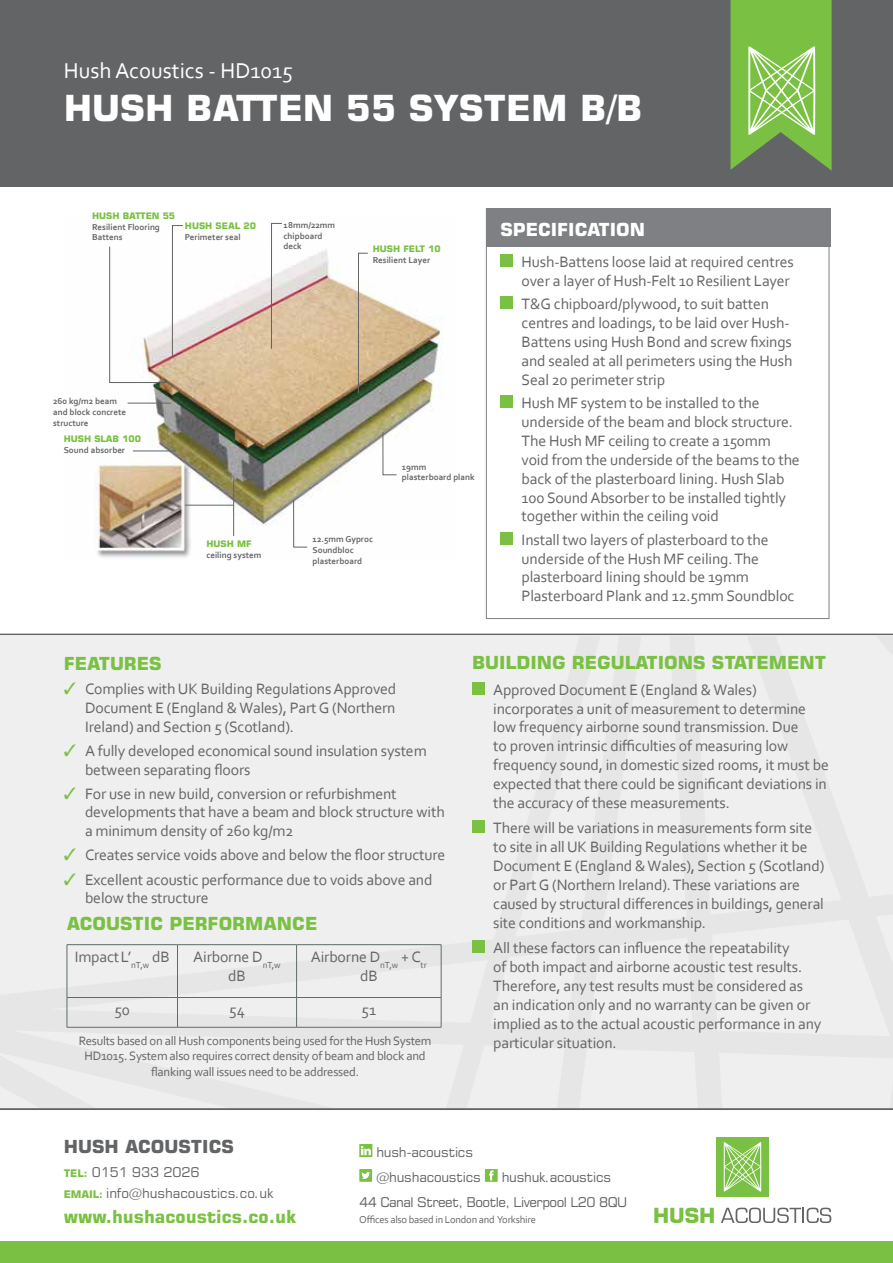
<style>
.page{position:relative;width:893px;height:1263px;background:#fff}
.page>*{position:absolute;margin:0;border:0;box-sizing:border-box;transform-origin:0 0}
.t1{font:700 36px "Square 721 BT";color:#fff}
.t2{font:22.5px "Corbel";color:#fff}
.t3{font:700 18px "Square 721 BT";color:#7ac143}
.t4{font:700 18px "Square 721 BT";color:#636466}
.t5{font:700 18px "Square 721 BT";color:#fff}
.t6{font:15.75px/18.9px "Corbel";letter-spacing:-.01em;color:#636466}
.t7{font:13.5px/24.8px "Square 721 BT";letter-spacing:-.02em;color:#636466}
.t8{font:13.5px/24.8px "Square 721 BT";letter-spacing:-.04em;color:#636466}
.t9{font:12.75px/15.3px "Corbel";letter-spacing:-.02em;color:#636466;text-align:center}
.t10{font:10.5px "Corbel";letter-spacing:-.02em;color:#636466}
.t11{font:700 9px/10.8px "Corbel";color:#636466}
.t12{font:700 9px "Square 721 BT";color:#7ac143}
.s1{color:#7ac143}
.s2{font-weight:700;font-size:10.5px;color:#7ac143}
</style>
<div class="page">
<div style="left:0;top:0;width:893px;height:187px;background:#636466"></div>
<svg style="left:730px;top:0;width:102px;height:171px;background:#83bb58"></svg>
<div style="left:0;top:631px;width:893px;height:479px;background:#efeff0"></div>
<div style="left:0;top:187px;width:893px;height:449px;background:#fff"></div>
<div style="left:0;top:1242px;width:893px;height:21px;background:#7ac143"></div>
<div style="left:716px;top:1137px;width:53px;height:59px;background:#7ac143"></div>
<svg style="left:724px;top:1142px;width:37px;height:49px"></svg>
<svg style="left:654px;top:1207px;width:60px;height:16px"></svg>
<svg style="left:721px;top:1207px;width:110px;height:16px"></svg>
<svg style="left:359px;top:1144px;width:13px;height:13px"></svg>
<svg style="left:359px;top:1169px;width:13px;height:13px"></svg>
<svg style="left:485px;top:1169px;width:13px;height:13px"></svg>
<hr style="left:0;top:1108px;width:893px;height:2px;background:#636466">
<img style="left:96px;top:249px;width:347px;height:309px">
<svg style="left:293px;top:499px;width:15px;height:48px"></svg>
<svg style="left:382px;top:432px;width:15px;height:43px"></svg>
<svg style="left:271px;top:223px;width:11px;height:126px"></svg>
<svg style="left:358px;top:253px;width:10px;height:141px"></svg>
<svg style="left:233px;top:479px;width:1px;height:57px"></svg>
<hr style="left:185px;top:505px;width:48px;height:1px;background:#636466">
<hr style="left:133px;top:451px;width:43px;height:1px;background:#636466">
<hr style="left:128px;top:403px;width:43px;height:1px;background:#636466">
<div style="left:486px;top:208px;width:343px;height:411px;background:#fff;border:1px solid #7e8083"></div>
<div style="left:486px;top:208px;width:344px;height:39px;background:#7e8083"></div>
<div style="left:500px;top:254px;width:13px;height:13px;background:#7ac143"></div>
<div style="left:500px;top:297px;width:13px;height:12px;background:#7ac143"></div>
<div style="left:500px;top:395px;width:13px;height:13px;background:#7ac143"></div>
<div style="left:500px;top:532px;width:13px;height:13px;background:#7ac143"></div>
<div style="left:472px;top:682px;width:13px;height:13px;background:#7ac143"></div>
<div style="left:472px;top:820px;width:13px;height:13px;background:#7ac143"></div>
<div style="left:472px;top:940px;width:13px;height:13px;background:#7ac143"></div>
<hr style="left:67px;top:944px;width:110px;height:1px;background:#5e6e66">
<hr style="left:67px;top:945px;width:1px;height:52px;background:#5e6e66">
<hr style="left:177px;top:944px;width:120px;height:1px;background:#5e6e66">
<hr style="left:177px;top:945px;width:1px;height:52px;background:#5e6e66">
<hr style="left:297px;top:944px;width:144px;height:1px;background:#5e6e66">
<hr style="left:296px;top:945px;width:1px;height:52px;background:#5e6e66">
<hr style="left:441px;top:945px;width:1px;height:52px;background:#5e6e66">
<hr style="left:67px;top:997px;width:110px;height:1px;background:#5e6e66">
<svg style="left:67px;top:998px;width:1px;height:29px"></svg>
<hr style="left:177px;top:997px;width:120px;height:1px;background:#5e6e66">
<svg style="left:177px;top:998px;width:1px;height:29px"></svg>
<hr style="left:297px;top:997px;width:144px;height:1px;background:#5e6e66">
<svg style="left:296px;top:998px;width:1px;height:29px"></svg>
<svg style="left:441px;top:998px;width:1px;height:29px"></svg>
<hr style="left:67px;top:1027px;width:110px;height:1px;background:#5e6e66">
<hr style="left:177px;top:1027px;width:120px;height:1px;background:#5e6e66">
<hr style="left:297px;top:1027px;width:144px;height:1px;background:#5e6e66">
<svg style="left:109px;top:225px;width:74px;height:158px"></svg>
<hr style="left:0;top:634px;width:893px;height:1px;background:#636466">
<h2 class="t2" style="left:64px;top:56px;width:231px">Hush Acoustics - HD1015</h2>
<h1 class="t1" style="left:64px;top:86px;width:580px">HUSH BATTEN 55 SYSTEM B/B</h1>
<p class="t12" style="left:92px;top:210px;width:85px">HUSH BATTEN 55</p>
<p class="t11" style="left:92px;top:221px;width:69px">Resilient Flooring<br>Battens</p>
<p class="t12" style="left:185px;top:220px;width:73px">HUSH SEAL 20</p>
<p class="t11" style="left:185px;top:231px;width:57px">Perimeter seal</p>
<p class="t11" style="left:53px;top:396px;width:74px">260 kg/m2 beam and block concrete structure</p>
<p class="t12" style="left:64px;top:433px;width:79px">HUSH SLAB 100</p>
<p class="t11" style="left:64px;top:444px;width:63px">Sound absorber</p>
<p class="t12" style="left:206px;top:538px;width:47px">HUSH MF</p>
<p class="t11" style="left:206px;top:549px;width:57px">ceiling system</p>
<p class="t11" style="left:284px;top:219px;width:53px">18mm/22mm chipboard deck</p>
<p class="t5" style="left:500px;top:218px;width:146px">SPECIFICATION</p>
<p class="t6" style="left:522px;top:252px;width:274px">Hush-Battens loose laid at required centres over a layer of Hush-Felt 10 Resilient Layer</p>
<p class="t6" style="left:522px;top:294px;width:272px">T&amp;G chipboard/plywood, to suit batten centres and loadings, to be laid over Hush-Battens using Hush Bond and screw fixings and sealed at all perimeters using the Hush Seal 20 perimeter strip</p>
<p class="t6" style="left:522px;top:393px;width:280px">Hush MF system to be installed to the underside of the beam and block structure.<br>The Hush MF ceiling to create a 150mm void from the underside of the beams to the back of the plasterboard lining. Hush Slab 100 Sound Absorber to be installed tightly together within the ceiling void</p>
<p class="t6" style="left:522px;top:530px;width:274px">Install two layers of plasterboard to the underside of the Hush MF ceiling. The plasterboard lining should be 19mm Plasterboard Plank and 12.5mm Soundbloc</p>
<p class="t12" style="left:373px;top:243px;width:70px">HUSH FELT 10</p>
<p class="t11" style="left:373px;top:254px;width:59px">Resilient Layer</p>
<p class="t11" style="left:402px;top:461px;width:74px">19mm plasterboard plank</p>
<p class="t11" style="left:313px;top:533px;width:62px">12.5mm Gyproc<br>Soundbloc plasterboard</p>
<p class="t3" style="left:64px;top:652px;width:99px">FEATURES</p>
<p class="t6" style="left:85px;top:679px;width:313px;text-align:justify;text-indent:-21px"><span class="s1">✓</span> Complies with UK Building Regulations Approved Document E (England &amp; Wales), Part G (Northern Ireland) and Section 5 (Scotland).</p>
<p class="t6" style="left:85px;top:740px;width:343px;text-indent:-21px"><span class="s1">✓</span> A fully developed economical sound insulation system between separating floors</p>
<p class="t6" style="left:85px;top:783px;width:361px;text-indent:-21px"><span class="s1">✓</span> For use in new build, conversion or refurbishment developments that have a beam and block structure with a minimum density of 260 kg/m2</p>
<p class="t6" style="left:64px;top:845px;width:383px"><span class="s1">✓</span> Creates service voids above and below the floor structure</p>
<p class="t6" style="left:85px;top:869px;width:349px;text-indent:-21px"><span class="s1">✓</span> Excellent acoustic performance due to voids above and below the structure</p>
<p class="t3" style="left:67px;top:912px;width:252px">ACOUSTIC PERFORMANCE</p>
<p class="t6" style="left:75px;top:947px;width:97px">ImpactL’<sub>nT,w</sub> dB</p>
<p class="t6" style="left:193px;top:947px;width:89px;text-align:center">Airborne D<sub>nT,w </sub>dB</p>
<p class="t6" style="left:311px;top:947px;width:117px;text-align:center">Airborne D<sub>nT,w</sub> + C<sub>tr </sub>dB</p>
<p class="t6" style="left:115px;top:1000px;width:17px">50</p>
<p class="t6" style="left:229px;top:1000px;width:17px">54</p>
<p class="t6" style="left:362px;top:1000px;width:16px">51</p>
<p class="t9" style="left:79px;top:1033px;width:354px">Results based on all Hush components being used for the Hush System<br>HD1015. System also requires correct density of beam and block and flanking wall issues need to be addressed.</p>
<p class="t3" style="left:472px;top:652px;width:356px">BUILDING REGULATIONS STATEMENT</p>
<p class="t6" style="left:493px;top:680px;width:337px">Approved Document E (England &amp; Wales) incorporates a unit of measurement to determine low frequency airborne sound transmission. Due<br>to proven intrinsic difficulties of measuring low frequency sound, in domestic sized rooms, it must be expected that there could be significant deviations in the accuracy of these measurements.</p>
<p class="t6" style="left:493px;top:818px;width:333px">There will be variations in measurements form site to site in all UK Building Regulations whether it be Document E (England &amp; Wales), Section 5 (Scotland) or Part G (Northern Ireland). These variations are caused by structural differences in buildings, general site conditions and workmanship.</p>
<p class="t6" style="left:493px;top:938px;width:330px">All these factors can influence the repeatability<br>of both impact and airborne acoustic test results.<br>Therefore, any test results must be considered as an indication only and no warranty can be given or implied as to the actual acoustic performance in any particular situation.</p>
<p class="t4" style="left:64px;top:1136px;width:172px">HUSH ACOUSTICS</p>
<p class="t7" style="left:64px;top:1162px;width:211px;line-height:20.4px"><span class="s2">TEL:</span> 0151 933 2026<br><span class="s2">EMAIL:</span> info@hushacoustics.co.uk</p>
<p class="t3" style="left:64px;top:1206px;width:234px">www.hushacoustics.co.uk</p>
<p class="t7" style="left:376px;top:1139px;width:111px">@hushacoustics hushuk.acoustics</p>
<p class="t7" style="left:376px;top:1139px;width:106px">hush-acoustics @hushacoustics</p>
<p class="t8" style="left:359px;top:1164px;width:269px;text-indent:142px">hushuk.acoustics<br>44 Canal Street, Bootle, Liverpool L20 8QU</p>
<p class="t10" style="left:359px;top:1213px;width:178px">Offices also based in London and Yorkshire</p>
<p class="t10" style="left:367px;top:1213px;width:10px">f</p>
</div>
